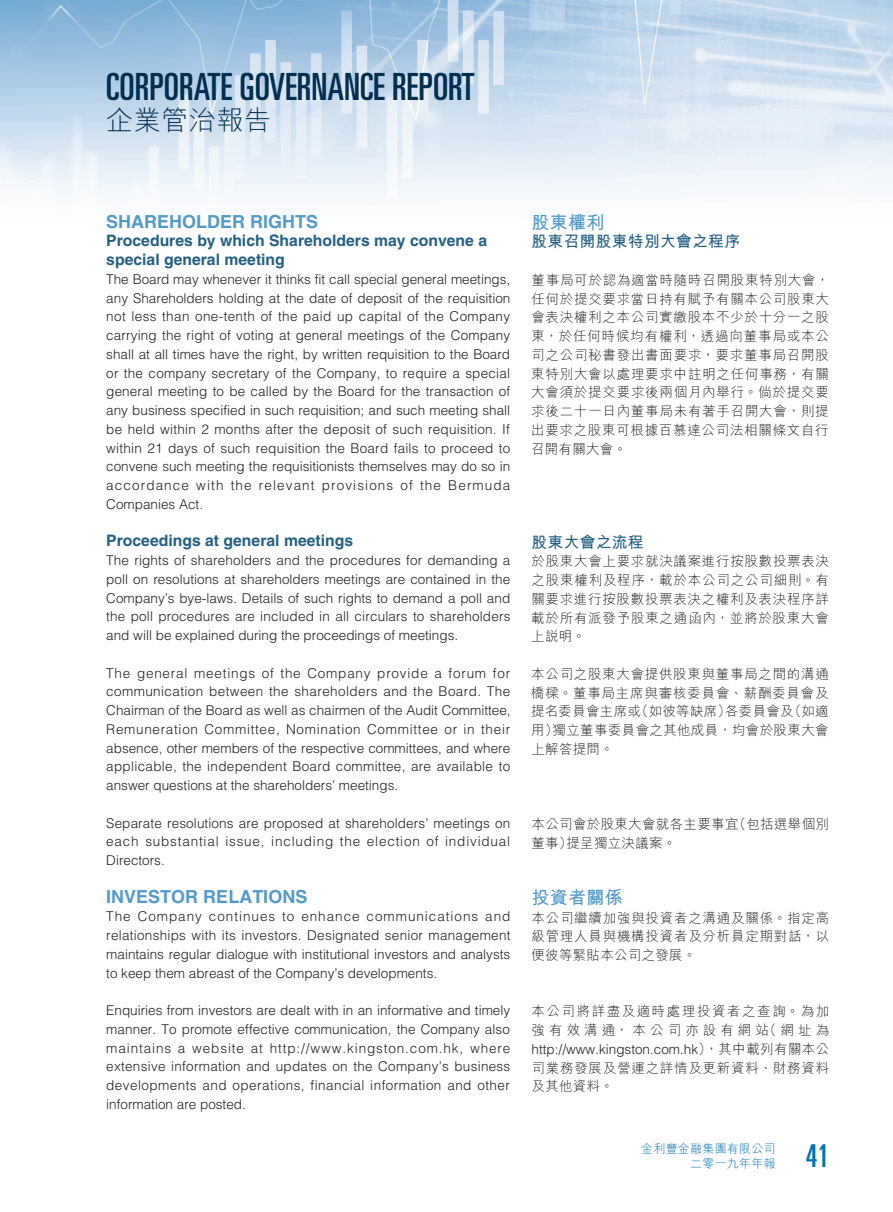
<style>
.page{position:relative;width:893px;height:1212px;background:#fff}
.page>*{position:absolute;margin:0;border:0;box-sizing:border-box;transform-origin:0 0}
.t1{font:ultra-condensed 37.5px "Univers LT Std";color:#002f52}
.t2{font:ultra-condensed 31.5px "Univers LT Std";color:#0073ae}
.t3{font:300 27px "M Hei HK";letter-spacing:.02em;color:#002f52}
.t4{font:700 18px "Helvetica LT Std";color:#529ac8}
.t5{font:700 18px "M Hei HK";letter-spacing:.02em;color:#529ac8}
.t6{font:700 15.75px/18.8px "Helvetica LT Std";color:#226082}
.t7{font:700 15.75px "M Hei HK";letter-spacing:.02em;color:#226082}
.t8{font:300 13.5px/18.8px "Helvetica LT Std";color:#231f20;text-align:justify}
.t9{font:300 13.5px/18.8px "M Hei HK";letter-spacing:.05em;color:#231f20;text-align:justify}
.t10{font:300 13.5px/18.8px "M Hei HK";letter-spacing:.115em;color:#231f20}
.t11{font:300 13.5px/18.8px "M Hei HK";letter-spacing:.025em;color:#231f20}
.t12{font:300 12px/15px "M Hei HK";letter-spacing:.02em;color:#0073ae;text-align:right}
.s1{font-family:"M Hei HK"}
</style>
<div class="page">
<img style="left:0;top:0;width:893px;height:197px">
<h1 class="t1" style="left:106px;top:66px;width:370px">CORPORATE GOVERNANCE REPORT</h1>
<h3 class="t3" style="left:106px;top:106px;width:166px">企業管治報告</h3>
<h3 class="t4" style="left:106px;top:210px;width:214px">SHAREHOLDER RIGHTS</h3>
<p class="t6" style="left:106px;top:231px;width:382px">Procedures by which Shareholders may convene a special general meeting</p>
<p class="t8" style="left:106px;top:269px;width:406px">The Board may whenever it thinks fit call special general meetings, any Shareholders holding at the date of deposit of the requisition not less than one-tenth of the paid up capital of the Company carrying the right of voting at general meetings of the Company shall at all times have the right, by written requisition to the Board or the company secretary of the Company, to require a special general meeting to be called by the Board for the transaction of any business specified in such requisition; and such meeting shall be held within 2 months after the deposit of such requisition. If within 21 days of such requisition the Board fails to proceed to convene such meeting the requisitionists themselves may do so in accordance with the relevant provisions of the Bermuda Companies Act.</p>
<p class="t6" style="left:106px;top:531px;width:248px">Proceedings at general meetings</p>
<p class="t8" style="left:106px;top:551px;width:406px">The rights of shareholders and the procedures for demanding a poll on resolutions at shareholders meetings are contained in the Company’s bye-laws. Details of such rights to demand a poll and the poll procedures are included in all circulars to shareholders and will be explained during the proceedings of meetings.</p>
<p class="t8" style="left:106px;top:663px;width:406px">The general meetings of the Company provide a forum for communication between the shareholders and the Board. The Chairman of the Board as well as chairmen of the Audit Committee, Remuneration Committee, Nomination Committee or in their absence, other members of the respective committees, and where applicable, the independent Board committee, are available to answer questions at the shareholders’ meetings.</p>
<p class="t8" style="left:106px;top:813px;width:405px">Separate resolutions are proposed at shareholders’ meetings on each substantial issue, including the election of individual Directors.</p>
<h3 class="t4" style="left:106px;top:885px;width:203px">INVESTOR RELATIONS</h3>
<p class="t8" style="left:106px;top:907px;width:406px">The Company continues to enhance communications and relationships with its investors. Designated senior management maintains regular dialogue with institutional investors and analysts to keep them abreast of the Company’s developments.</p>
<p class="t8" style="left:106px;top:1001px;width:406px">Enquiries from investors are dealt with in an informative and timely manner. To promote effective communication, the Company also maintains a website at http://www.kingston.com.hk, where extensive information and updates on the Company’s business developments and operations, financial information and other information are posted.</p>
<h3 class="t5" style="left:531px;top:209px;width:75px">股東權利</h3>
<p class="t7" style="left:531px;top:230px;width:210px">股東召開股東特別大會之程序</p>
<p class="t9" style="left:531px;top:270px;width:300px">董事局可於認為適當時隨時召開股東特別大會，任何於提交要求當日持有賦予有關本公司股東大會表決權利之本公司實繳股本不少於十分一之股東，於任何時候均有權利，透過向董事局或本公司之公司秘書發出書面要求，要求董事局召開股東特別大會以處理要求中註明之任何事務，有關大會須於提交要求後兩個月內舉行。倘於提交要求後二十一日內董事局未有著手召開大會，則提出要求之股東可根據百慕達公司法相關條文自行召開有關大會。</p>
<p class="t7" style="left:531px;top:530px;width:114px">股東大會之流程</p>
<p class="t9" style="left:531px;top:552px;width:299px">於股東大會上要求就決議案進行按股數投票表決之股東權利及程序，載於本公司之公司細則。有關要求進行按股數投票表決之權利及表決程序詳載於所有派發予股東之通函內，並將於股東大會上說明。</p>
<p class="t9" style="left:531px;top:664px;width:299px">本公司之股東大會提供股東與董事局之間的溝通橋樑。董事局主席與審核委員會、薪酬委員會及提名委員會主席或（如彼等缺席）各委員會及（如適用）獨立董事委員會之其他成員，均會於股東大會上解答提問。</p>
<p class="t11" style="left:531px;top:814px;width:299px">本公司會於股東大會就各主要事宜（包括選舉個別董事）提呈獨立決議案。</p>
<h3 class="t5" style="left:531px;top:884px;width:93px">投資者關係</h3>
<p class="t9" style="left:531px;top:908px;width:299px">本公司繼續加強與投資者之溝通及關係。指定高級管理人員與機構投資者及分析員定期對話，以便彼等緊貼本公司之發展。</p>
<p class="t10" style="left:531px;top:1002px;width:299px">本公司將詳盡及適時處理投資者之查詢。為加強有效溝通，本公司亦設有網站（網址為</p>
<p class="t8" style="left:532px;top:1039px;width:299px">http://www.kingston.com.hk<span class="s1">），其中載列有關本公</span></p>
<p class="t9" style="left:532px;top:1058px;width:299px">司業務發展及營運之詳情及更新資料、財務資料及其他資料。</p>
<p class="t12" style="left:641px;top:1141px;width:136px">金利豐金融集團有限公司二零一九年年報</p>
<h2 class="t2" style="left:806px;top:1137px;width:25px">41</h2>
</div>
